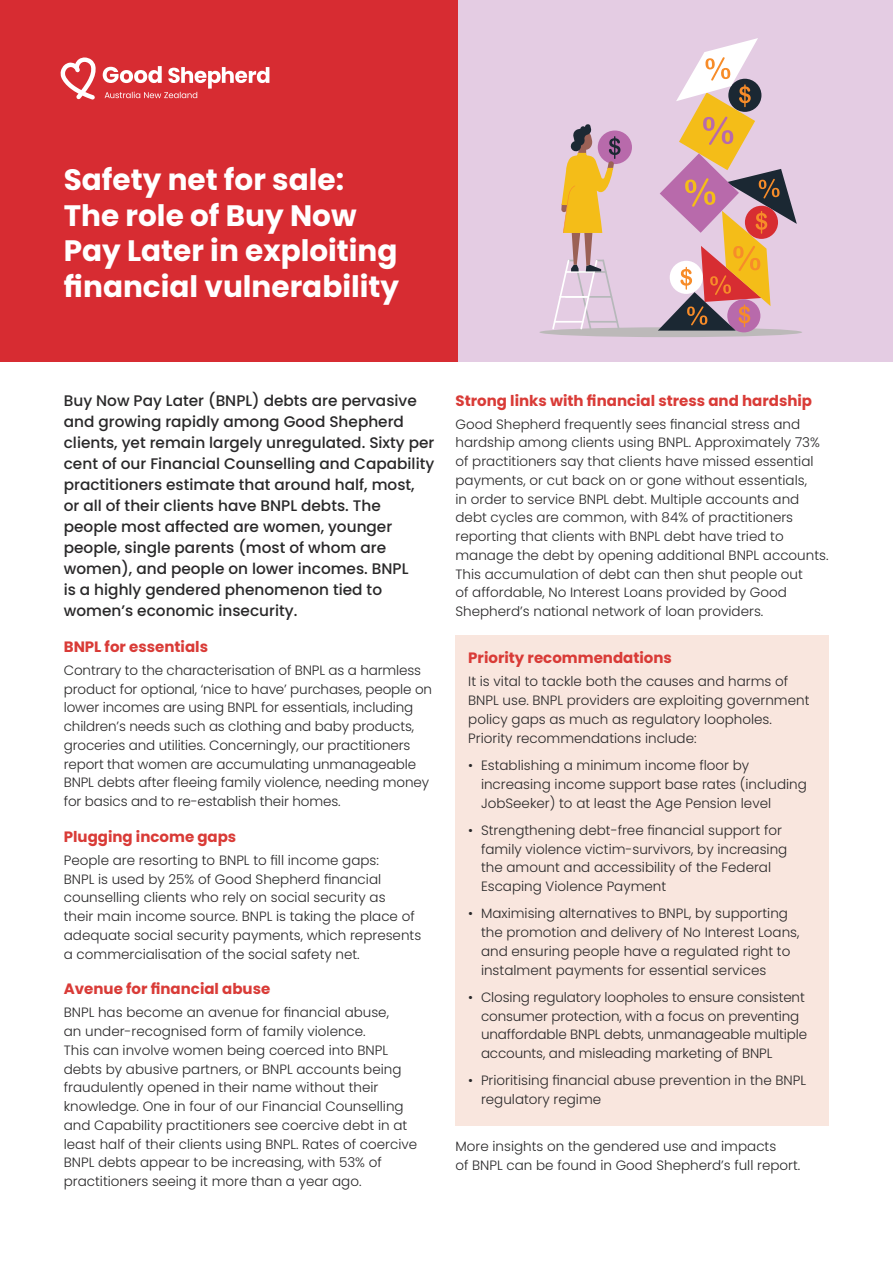
<style>
.page{position:relative;width:893px;height:1263px;background:#fff}
.page>*{position:absolute;margin:0;border:0;box-sizing:border-box;transform-origin:0 0}
.t1{font:700 29.55px/35.4px "Poppins";color:#fff}
.Body___9_12_5{font:500 15.3px/21px "Poppins";color:#292829}
.Sub_heading___orange{font:700 15px "Poppins";color:#d93b37}
.Body___9_12_5-2{font:300 13.5px/18.8px "Poppins";color:#292829}
</style>
<div class="page">
<div style="left:455px;top:635px;width:374px;height:490px;background:#f9e6de"></div>
<div style="left:437px;top:0;width:456px;height:361px;background:#e4cce3"></div>
<div style="left:0;top:0;width:457px;height:361px;background:#d72c32"></div>
<div style="left:539px;top:327px;width:263px;height:10px;background:#bcb9b9;border-radius:50%"></div>
<div style="left:727px;top:299px;width:33px;height:33px;background:#b86aab;border-radius:50%"></div>
<div style="left:598px;top:130px;width:34px;height:34px;background:#b86aab;border-radius:50%"></div>
<svg style="left:552px;top:124px;width:68px;height:205px"></svg>
<svg style="left:658px;top:38px;width:139px;height:293px"></svg>
<svg style="left:60px;top:57px;width:36px;height:43px"></svg>
<svg style="left:103px;top:66px;width:166px;height:32px"></svg>
<p class="t1" style="left:64px;top:163px;width:337px">Safety net for sale:<br>The role of Buy Now<br>Pay Later in exploiting financial vulnerability</p>
<p class="Body___9_12_5" style="left:64px;top:390px;width:372px">Buy Now Pay Later (BNPL) debts are pervasive and growing rapidly among Good Shepherd clients, yet remain largely unregulated. Sixty per cent of our Financial Counselling and Capability practitioners estimate that around half, most,<br>or all of their clients have BNPL debts. The people most affected are women, younger people, single parents (most of whom are women), and people on lower incomes. BNPL<br>is a highly gendered phenomenon tied to women’s economic insecurity.</p>
<p class="Sub_heading___orange" style="left:64px;top:638px;width:146px">BNPL for essentials</p>
<p class="Body___9_12_5-2" style="left:64px;top:661px;width:370px">Contrary to the characterisation of BNPL as a harmless product for optional, ‘nice to have’ purchases, people on lower incomes are using BNPL for essentials, including children’s needs such as clothing and baby products, groceries and utilities. Concerningly, our practitioners report that women are accumulating unmanageable BNPL debts after fleeing family violence, needing money for basics and to re-establish their homes.</p>
<p class="Sub_heading___orange" style="left:64px;top:828px;width:174px">Plugging income gaps</p>
<p class="Body___9_12_5-2" style="left:64px;top:851px;width:359px">People are resorting to BNPL to fill income gaps:<br>BNPL is used by 25% of Good Shepherd financial counselling clients who rely on social security as<br>their main income source. BNPL is taking the place of adequate social security payments, which represents a commercialisation of the social safety net.</p>
<p class="Sub_heading___orange" style="left:64px;top:980px;width:208px">Avenue for financial abuse</p>
<p class="Body___9_12_5-2" style="left:64px;top:1003px;width:355px">BNPL has become an avenue for financial abuse,<br>an under-recognised form of family violence.<br>This can involve women being coerced into BNPL debts by abusive partners, or BNPL accounts being fraudulently opened in their name without their knowledge. One in four of our Financial Counselling and Capability practitioners see coercive debt in at least half of their clients using BNPL. Rates of coercive BNPL debts appear to be increasing, with 53% of practitioners seeing it more than a year ago.</p>
<p class="Sub_heading___orange" style="left:455px;top:392px;width:358px">Strong links with financial stress and hardship</p>
<p class="Body___9_12_5-2" style="left:455px;top:415px;width:375px">Good Shepherd frequently sees financial stress and hardship among clients using BNPL. Approximately 73% of practitioners say that clients have missed essential payments, or cut back on or gone without essentials,<br>in order to service BNPL debt. Multiple accounts and debt cycles are common, with 84% of practitioners reporting that clients with BNPL debt have tried to manage the debt by opening additional BNPL accounts.<br>This accumulation of debt can then shut people out<br>of affordable, No Interest Loans provided by Good Shepherd’s national network of loan providers.</p>
<p class="Sub_heading___orange" style="left:468px;top:649px;width:205px">Priority recommendations</p>
<p class="Body___9_12_5-2" style="left:468px;top:672px;width:343px">It is vital to tackle both the causes and harms of BNPL use. BNPL providers are exploiting government policy gaps as much as regulatory loopholes.<br>Priority recommendations include:</p>
<p class="Body___9_12_5-2" style="left:481px;top:756px;width:327px;text-indent:-13px">• Establishing a minimum income floor by increasing income support base rates (including<br>JobSeeker) to at least the Age Pension level</p>
<p class="Body___9_12_5-2" style="left:481px;top:821px;width:308px;text-indent:-13px">• Strengthening debt-free financial support for family violence victim-survivors, by increasing the amount and accessibility of the Federal Escaping Violence Payment</p>
<p class="Body___9_12_5-2" style="left:481px;top:904px;width:320px;text-indent:-13px">• Maximising alternatives to BNPL, by supporting the promotion and delivery of No Interest Loans, and ensuring people have a regulated right to instalment payments for essential services</p>
<p class="Body___9_12_5-2" style="left:481px;top:988px;width:328px;text-indent:-13px">• Closing regulatory loopholes to ensure consistent consumer protection, with a focus on preventing unaffordable BNPL debts, unmanageable multiple accounts, and misleading marketing of BNPL</p>
<p class="Body___9_12_5-2" style="left:481px;top:1071px;width:327px;text-indent:-13px">• Prioritising financial abuse prevention in the BNPL regulatory regime</p>
<p class="Body___9_12_5-2" style="left:455px;top:1137px;width:346px">More insights on the gendered use and impacts<br>of BNPL can be found in Good Shepherd’s full report.</p>
</div>
